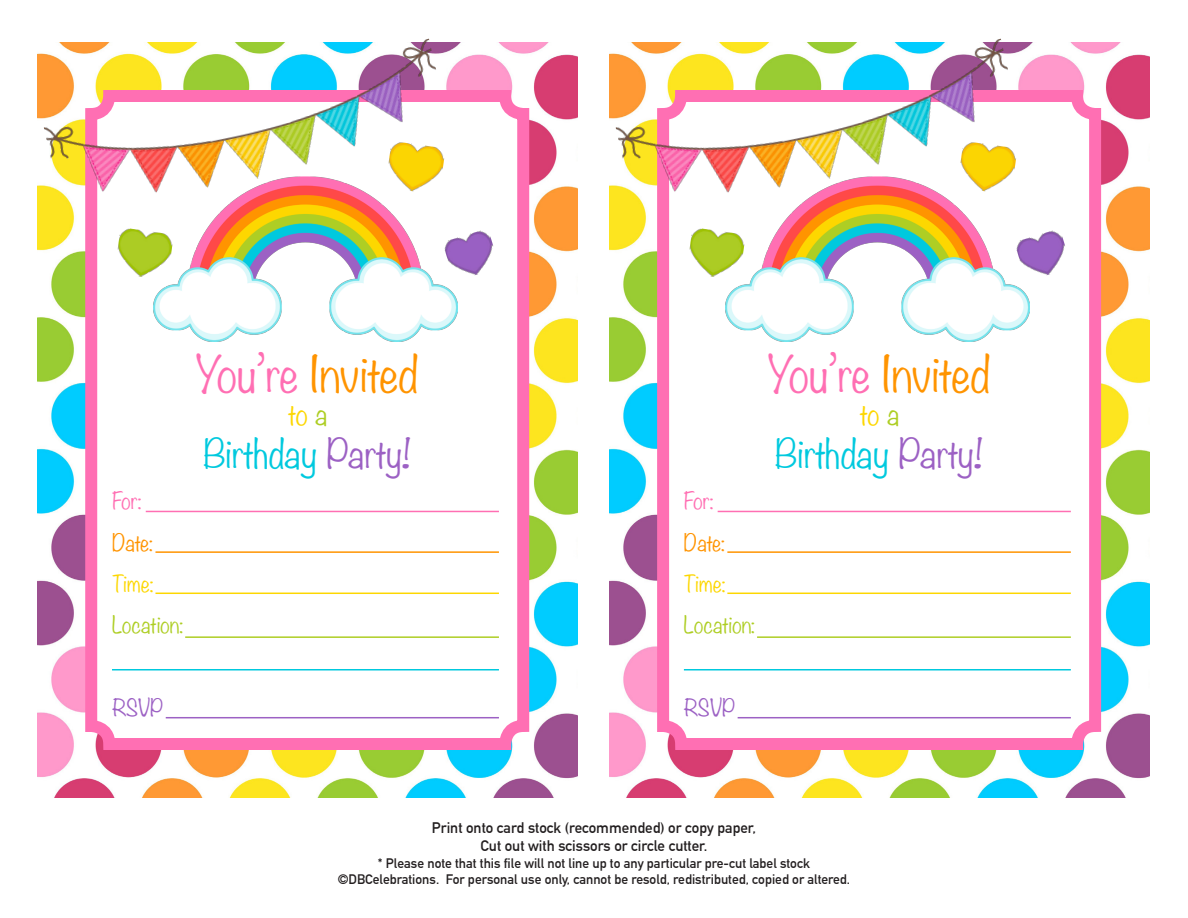
<style>
.page{position:relative;width:1188px;height:918px;background:#fff}
.page>*{position:absolute;margin:0;border:0;box-sizing:border-box;transform-origin:0 0}
.t1{font:300 45px "Noteworthy";letter-spacing:-.02em;color:#ff9400}
.t2{font:300 36px "Noteworthy";letter-spacing:-.02em;color:#00c9de}
.t3{font:300 27px "Noteworthy";color:#fdd700}
.t4{font:300 21px "Noteworthy";color:#aece24}
.t5{font:300 21px "Noteworthy";letter-spacing:-.025em;color:#ff9400}
.t6{font:300 21px "Noteworthy";color:#fdd700}
.t7{font:300 21px "Noteworthy";letter-spacing:-.04em;color:#ff6fb3}
.t8{font:300 21px "Noteworthy";color:#9c61c4}
.t9{font:700 15px "DIN Alternate";color:#231f20}
.t10{font:700 13.5px "DIN Alternate";color:#231f20}
.s1{color:#ff6fb3}
.s2{color:#aece24}
.s3{color:#9c61c4}
</style>
<div class="page">
<img style="left:609px;top:42px;width:540px;height:756px">
<div style="left:663px;top:96px;width:432px;height:648px;background:#fff;border-radius:18px"></div>
<div style="left:657px;top:90px;width:444px;height:660px;border:12px solid #ff6fb3;border-radius:18px"></div>
<img style="left:616px;top:39px;width:407px;height:184px">
<img style="left:689px;top:228px;width:36px;height:49px">
<hr style="left:718px;top:511px;width:353px;height:1px;background:#ff6fb3">
<hr style="left:727px;top:551px;width:344px;height:2px;background:#ff9400">
<hr style="left:727px;top:593px;width:344px;height:1px;background:#fdd700">
<hr style="left:757px;top:636px;width:314px;height:2px;background:#aece24">
<hr style="left:684px;top:669px;width:387px;height:1px;background:#00c9de">
<hr style="left:738px;top:717px;width:333px;height:1px;background:#9c61c4">
<img style="left:1029px;top:230px;width:36px;height:45px">
<img style="left:725px;top:176px;width:304px;height:166px">
<img style="left:957px;top:141px;width:61px;height:54px">
<img style="left:37px;top:42px;width:540px;height:756px">
<div style="left:91px;top:96px;width:432px;height:648px;background:#fff;border-radius:18px"></div>
<div style="left:85px;top:90px;width:444px;height:660px;border:12px solid #ff6fb3;border-radius:18px"></div>
<img style="left:44px;top:39px;width:407px;height:184px">
<img style="left:117px;top:228px;width:36px;height:49px">
<hr style="left:146px;top:511px;width:353px;height:1px;background:#ff6fb3">
<hr style="left:155px;top:551px;width:344px;height:2px;background:#ff9400">
<hr style="left:155px;top:593px;width:344px;height:1px;background:#fdd700">
<hr style="left:185px;top:636px;width:314px;height:2px;background:#aece24">
<hr style="left:112px;top:669px;width:387px;height:1px;background:#00c9de">
<hr style="left:166px;top:717px;width:333px;height:1px;background:#9c61c4">
<img style="left:457px;top:230px;width:37px;height:45px">
<img style="left:153px;top:176px;width:304px;height:166px">
<img style="left:385px;top:141px;width:61px;height:54px">
<p class="t7" style="left:112px;top:483px;width:31px">For:</p>
<p class="t5" style="left:112px;top:524px;width:42px">Date:</p>
<p class="t6" style="left:112px;top:565px;width:43px">Time:</p>
<p class="t4" style="left:112px;top:607px;width:73px">Location:</p>
<p class="t1" style="left:196px;top:335px;width:225px"><span class="s1">You’re</span> Invited</p>
<p class="t3" style="left:287px;top:390px;width:41px">to <span class="s2">a</span></p>
<p class="t2" style="left:203px;top:422px;width:210px">Birthday <span class="s3">Party!</span></p>
<p class="t8" style="left:112px;top:690px;width:53px">RSVP</p>
<p class="t7" style="left:684px;top:483px;width:31px">For:</p>
<p class="t5" style="left:684px;top:524px;width:42px">Date:</p>
<p class="t6" style="left:684px;top:565px;width:43px">Time:</p>
<p class="t4" style="left:684px;top:607px;width:73px">Location:</p>
<p class="t1" style="left:767px;top:335px;width:225px"><span class="s1">You’re</span> Invited</p>
<p class="t3" style="left:859px;top:390px;width:41px">to <span class="s2">a</span></p>
<p class="t2" style="left:775px;top:422px;width:210px">Birthday <span class="s3">Party!</span></p>
<p class="t8" style="left:684px;top:690px;width:53px">RSVP</p>
<p class="t9" style="left:432px;top:817px;width:326px">Print onto card stock (recommended) or copy paper,</p>
<p class="t9" style="left:481px;top:835px;width:228px">Cut out with scissors or circle cutter.</p>
<p class="t10" style="left:378px;top:853px;width:434px">* Please note that this file will not line up to any particular pre-cut label stock</p>
<p class="t10" style="left:338px;top:869px;width:514px">©DBCelebrations. For personal use only, cannot be resold, redistributed, copied or altered.</p>
</div>
